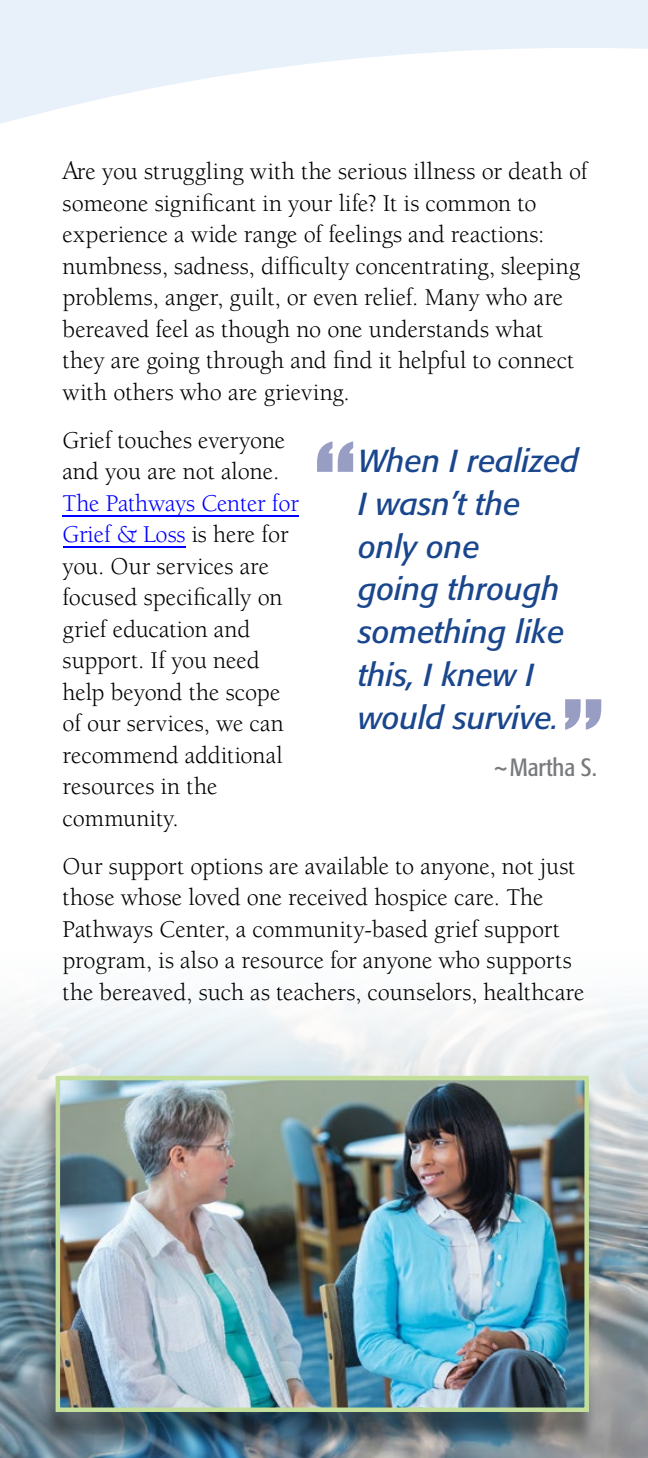
<style>
.page{position:relative;width:648px;height:1458px;background:#fff}
.page>*{position:absolute;margin:0;border:0;box-sizing:border-box;transform-origin:0 0}
.t1{font:119.25px "Impact";color:#989dc4}
.t2{font:italic 31.5px/42.8px "Formata";color:#1a468d}
.t3{font:24.75px/31.5px "Berkeley";color:#000}
.t4{font:condensed 24.75px "Formata";color:#797a7d}
.s1{font-size:27px}
.s2{color:#00f}
.s3{font-stretch:condensed}
</style>
<div class="page">
<img style="left:0;top:1001px;width:648px;height:457px">
<div style="left:38px;top:1085px;width:559px;height:362px;background:#000;opacity:.45"></div>
<img style="left:61px;top:1081px;width:523px;height:326px">
<div style="left:56px;top:1076px;width:533px;height:336px;border:4px solid #c4df9b"></div>
<hr style="left:63px;top:547px;width:123px;height:1px;background:#00f">
<hr style="left:63px;top:515px;width:236px;height:1px;background:#00f">
<svg style="left:0;top:0;width:648px;height:124px;fill:#e8f0f9"></svg>
<p class="t3" style="left:63px;top:156px;width:527px"><span class="s1">A</span>re you struggling with the serious illness or death of someone significant in your life? It is common to experience a wide range of feelings and reactions: numbness, sadness, difficulty concentrating, sleeping problems, anger, guilt, or even relief. Many who are bereaved feel as though no one understands what they are going through and find it helpful to connect with others who are grieving.</p>
<p class="t3" style="left:63px;top:425px;width:224px">Grief touches everyone and you are not alone.</p>
<p class="t3" style="left:63px;top:488px;width:238px"><span class="s2">The Pathways Center for<br>Grief &amp; Loss</span> is here for you. Our services are focused specifically on grief education and support. If you need help beyond the scope of our services, we can recommend additional resources in the community.</p>
<p class="t3" style="left:63px;top:851px;width:523px">Our support options are available to anyone, not just those whose loved one received hospice care. The Pathways Center, a community-based grief support program, is also a resource for anyone who supports the bereaved, such as teachers, counselors, healthcare</p>
<h1 class="t1" style="left:315px;top:396px;width:42px">“</h1>
<p class="t2" style="left:358px;top:440px;width:222px">When I realized<br>I wasn’t the only one<br>going through something like this, I knew I would survive<span class="s3">.</span></p>
<p class="t4" style="left:492px;top:753px;width:107px">~Martha S.</p>
<h1 class="t1" style="left:563px;top:654px;width:42px">”</h1>
</div>
